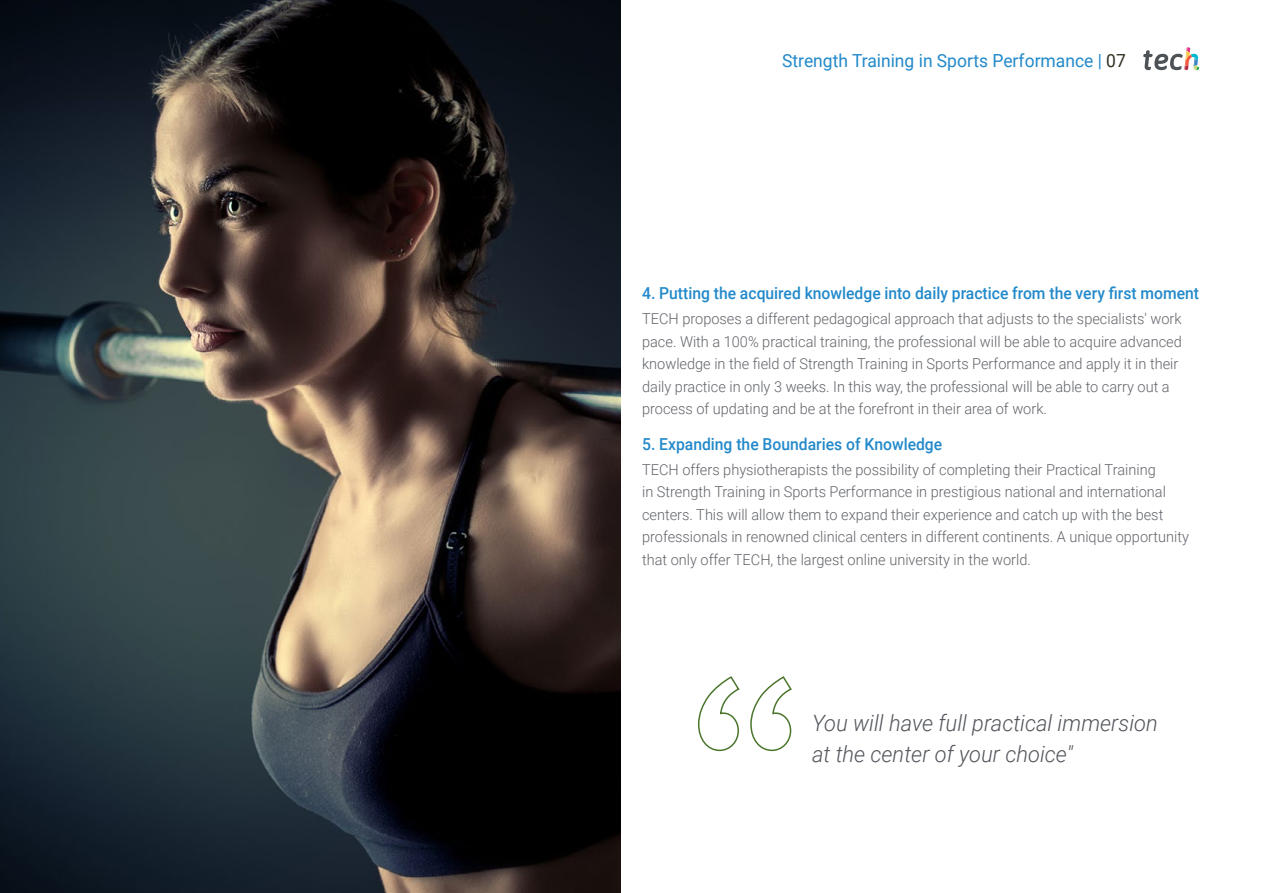
<style>
.page{position:relative;width:1263px;height:893px;background:#fff}
.page>*{position:absolute;margin:0;border:0;box-sizing:border-box;transform-origin:0 0}
.t1{font:italic 300 22.5px/31.5px "Roboto";color:#52555b}
.t2{font:18px "Roboto";color:#2289ca}
.t3{font:500 16.5px "Roboto";color:#2289ca;scale:.95 1}
.t4{font:300 15px/22.5px "Roboto";color:#61646a}
.s1{color:#312e20}
</style>
<div class="page">
<svg style="left:1143px;top:47px;width:56px;height:24px"></svg>
<img style="left:0;top:0;width:621px;height:893px">
<svg style="left:698px;top:676px;width:94px;height:76px"></svg>
<p class="t2" style="left:782px;top:48px;width:345px">Strength Training in Sports Performance | <span class="s1">07</span></p>
<p class="t3" style="left:642px;top:282px;width:588px">4. Putting the acquired knowledge into daily practice from the very first moment</p>
<p class="t4" style="left:642px;top:307px;width:541px">TECH proposes a different pedagogical approach that adjusts to the specialists' work pace. With a 100% practical training, the professional will be able to acquire advanced knowledge in the field of Strength Training in Sports Performance and apply it in their daily practice in only 3 weeks. In this way, the professional will be able to carry out a process of updating and be at the forefront in their area of work.</p>
<p class="t3" style="left:642px;top:433px;width:317px">5. Expanding the Boundaries of Knowledge</p>
<p class="t4" style="left:642px;top:458px;width:548px">TECH offers physiotherapists the possibility of completing their Practical Training<br>in Strength Training in Sports Performance in prestigious national and international centers. This will allow them to expand their experience and catch up with the best professionals in renowned clinical centers in different continents. A unique opportunity that only offer TECH, the largest online university in the world.</p>
<h1 class="t1" style="left:812px;top:706px;width:347px">You will have full practical immersion at the center of your choice"</h1>
</div>
